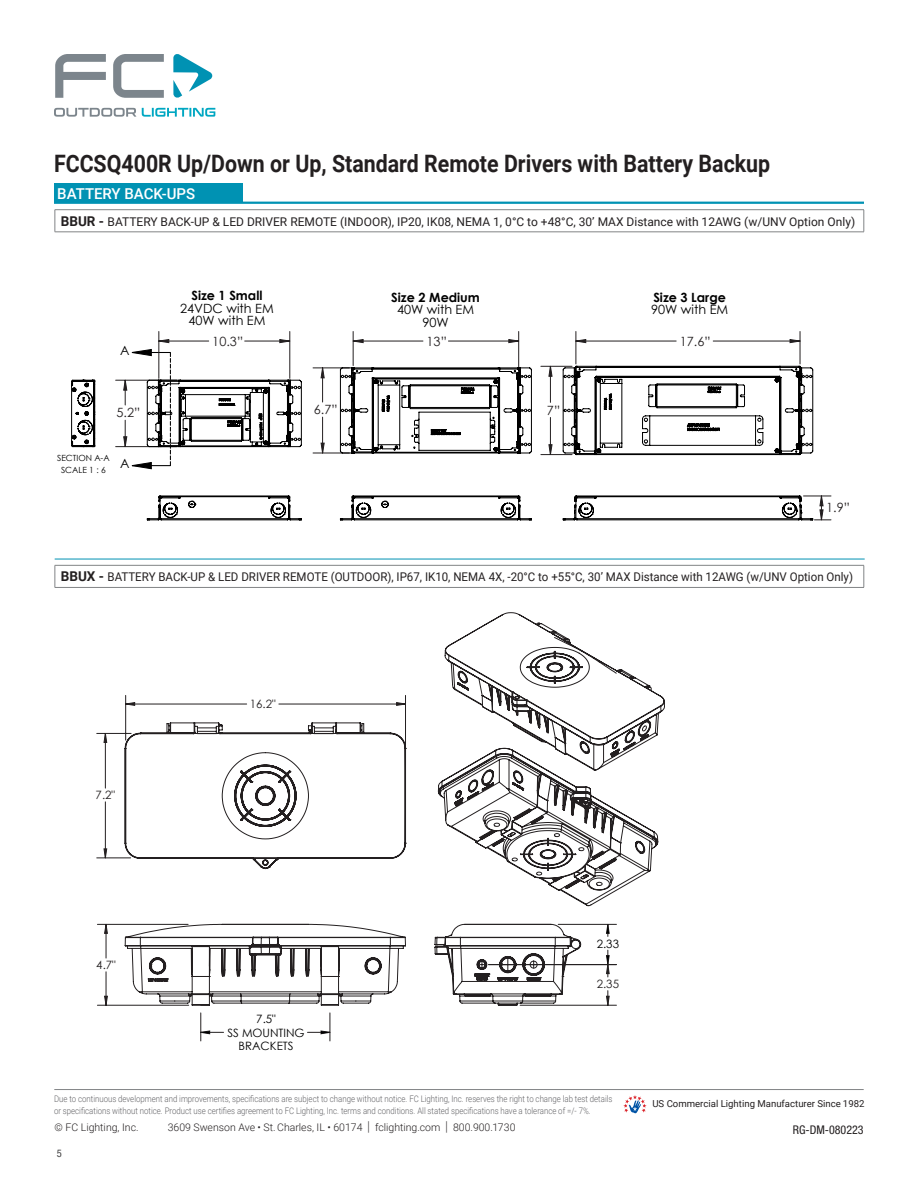
<style>
.page{position:relative;width:918px;height:1188px;background:#fff}
.page>*{position:absolute;margin:0;border:0;box-sizing:border-box;transform-origin:0 0}
.t1{font:700 24px "Roboto";color:#231f20;scale:.89 1}
.t2{font:500 15px "Roboto";color:#fff}
.t3{font:12.75px/12.6px "Century Gothic";color:#000;text-align:center}
.t4{font:12.75px "Century Gothic";color:#231f20}
.t5{font:700 12.75px/12.6px "Century Gothic";color:#000}
.t6{font:12px "Roboto";color:#231f20;scale:.96 1}
.t7{font:12px "Roboto";color:#231f20}
.t8{font:condensed 12px "Helvetica Neue LT Std";color:#231f20}
.t9{font:11.55px/13.6px "Century Gothic";color:#000;text-align:center}
.t10{font:11.55px "Century Gothic";color:#231f20}
.t11{font:300 10.5px "Roboto";color:#231f20}
.t12{font:condensed 10.5px "Helvetica Neue LT Std";color:#3e3e3f}
.t13{font:9.6px "Roboto";color:#231f20}
.t14{font:300 9px/12px "Roboto";color:#636366;scale:.87 1}
.t15{font:8.55px/11.6px "Century Gothic";color:#000;text-align:center}
.s1{font-weight:700;font-size:13.5px}
.s2{font-weight:700}
.s3{font-weight:400}
.s4{font-size:13.65px}
</style>
<div class="page">
<svg style="left:623px;top:1095px;width:24px;height:18px"></svg>
<hr style="left:54px;top:1089px;width:810px;height:1px;background:#828486">
<svg style="left:173px;top:54px;width:39px;height:44px"></svg>
<svg style="left:55px;top:54px;width:51px;height:44px"></svg>
<svg style="left:113px;top:54px;width:51px;height:44px"></svg>
<svg style="left:54px;top:108px;width:82px;height:9px"></svg>
<svg style="left:142px;top:108px;width:73px;height:9px"></svg>
<hr style="left:54px;top:202px;width:810px;height:2px;background:#0092b3">
<div style="left:54px;top:184px;width:189px;height:19px;background:#0092b3"></div>
<hr style="left:116px;top:380px;width:61px;height:1px;background:#231f20">
<hr style="left:116px;top:446px;width:61px;height:1px;background:#231f20">
<hr style="left:159px;top:331px;width:1px;height:47px;background:#231f20">
<hr style="left:290px;top:331px;width:1px;height:47px;background:#231f20">
<hr style="left:353px;top:331px;width:1px;height:35px;background:#231f20">
<hr style="left:518px;top:331px;width:1px;height:39px;background:#231f20">
<hr style="left:576px;top:331px;width:1px;height:33px;background:#231f20">
<hr style="left:800px;top:331px;width:1px;height:33px;background:#231f20">
<svg style="left:124px;top:340px;width:699px;height:180px"></svg>
<svg style="left:147px;top:366px;width:666px;height:90px"></svg>
<svg style="left:147px;top:496px;width:684px;height:25px"></svg>
<svg style="left:71px;top:380px;width:24px;height:67px"></svg>
<svg style="left:320px;top:1034px;width:11px;height:7px"></svg>
<hr style="left:558px;top:924px;width:58px;height:1px;background:#231f20">
<hr style="left:97px;top:924px;width:91px;height:1px;background:#231f20">
<hr style="left:97px;top:1005px;width:92px;height:1px;background:#231f20">
<hr style="left:520px;top:1005px;width:96px;height:1px;background:#231f20">
<hr style="left:489px;top:964px;width:127px;height:1px;background:#231f20">
<hr style="left:97px;top:733px;width:34px;height:1px;background:#231f20">
<hr style="left:97px;top:858px;width:34px;height:1px;background:#231f20">
<hr style="left:125px;top:695px;width:1px;height:45px;background:#231f20">
<hr style="left:405px;top:695px;width:1px;height:50px;background:#231f20">
<svg style="left:201px;top:1005px;width:408px;height:29px"></svg>
<svg style="left:104px;top:703px;width:505px;height:302px"></svg>
<svg style="left:435px;top:924px;width:146px;height:82px"></svg>
<svg style="left:125px;top:722px;width:281px;height:147px"></svg>
<svg style="left:438px;top:612px;width:227px;height:294px"></svg>
<svg style="left:125px;top:924px;width:281px;height:82px"></svg>
<hr style="left:55px;top:559px;width:810px;height:1px;background:#0092b3">
<hr style="left:55px;top:565px;width:809px;height:1px;background:#828486">
<svg style="left:55px;top:566px;width:1px;height:21px"></svg>
<svg style="left:864px;top:566px;width:1px;height:21px"></svg>
<hr style="left:55px;top:587px;width:809px;height:1px;background:#828486">
<hr style="left:55px;top:209px;width:809px;height:1px;background:#828486">
<svg style="left:55px;top:210px;width:1px;height:22px"></svg>
<svg style="left:864px;top:210px;width:1px;height:22px"></svg>
<hr style="left:55px;top:232px;width:809px;height:1px;background:#828486">
<p class="t1" style="left:54px;top:147px;width:806px">FCCSQ400R Up/Down or Up, Standard Remote Drivers with Battery Backup</p>
<p class="t2" style="left:57px;top:183px;width:139px">BATTERY BACK-UPS</p>
<p class="t7" style="left:61px;top:213px;width:796px"><span class="s1">BBUR -</span> BATTERY BACK-UP &amp; LED DRIVER REMOTE (INDOOR), IP20, IK08, NEMA 1, 0°C to +48°C, 30’ MAX Distance with 12AWG (w/UNV Option Only)</p>
<p class="t3" style="left:120px;top:344px;width:11px">A</p>
<p class="t4" style="left:116px;top:404px;width:25px">5.2”</p>
<p class="t15" style="left:57px;top:452px;width:54px">SECTION A-A<br>SCALE 1 : 6</p>
<p class="t3" style="left:120px;top:457px;width:11px">A</p>
<p class="t3" style="left:180px;top:289px;width:95px"><span class="s2">Size 1 Small<br></span>24VDC with EM<br>40W with EM</p>
<p class="t3" style="left:391px;top:291px;width:90px"><span class="s2">Size 2 Medium<br></span>40W with EM<br>90W</p>
<p class="t5" style="left:651px;top:290px;width:79px">Size 3 Large<br><span class="s3">90W with EM</span></p>
<p class="t4" style="left:212px;top:332px;width:32px">10.3”</p>
<p class="t4" style="left:427px;top:332px;width:22px">13”</p>
<p class="t4" style="left:314px;top:401px;width:25px">6.7”</p>
<p class="t4" style="left:547px;top:401px;width:15px">7”</p>
<p class="t4" style="left:680px;top:332px;width:32px">17.6”</p>
<p class="t4" style="left:826px;top:498px;width:25px">1.9”</p>
<p class="t6" style="left:61px;top:569px;width:827px"><span class="s1">BBUX -</span> BATTERY BACK-UP &amp; LED DRIVER REMOTE (OUTDOOR), IP67, IK10, NEMA 4X, -20°C to +55°C, 30’ MAX Distance with 12AWG (w/UNV Option Only)</p>
<p class="t10" style="left:96px;top:787px;width:21px">7.2"</p>
<p class="t10" style="left:250px;top:696px;width:27px">16.2"</p>
<p class="t10" style="left:96px;top:957px;width:21px">4.7"</p>
<p class="t9" style="left:227px;top:1012px;width:79px">7.5"<br>SS MOUNTING<br>BRACKETS</p>
<p class="t9" style="left:597px;top:936px;width:24px">2.33</p>
<p class="t10" style="left:597px;top:976px;width:24px">2.35</p>
<p class="t14" style="left:54px;top:1093px;width:643px">Due to continuous development and improvements, specifications are subject to change without notice. FC Lighting, Inc. reserves the right to change lab test details or specifications without notice. Product use certifies agreement to FC Lighting, Inc. terms and conditions. All stated specifications have a tolerance of =/- 7%.</p>
<p class="t13" style="left:652px;top:1097px;width:214px">US Commercial Lighting Manufacturer Since 1982</p>
<p class="t11" style="left:55px;top:1120px;width:86px">© FC Lighting, Inc.</p>
<p class="t11" style="left:168px;top:1120px;width:349px">3609 Swenson Ave • St. Charles, IL • 60174 <span class="s4">|</span> fclighting.com <span class="s4">|</span> 800.900.1730</p>
<h3 class="t8" style="left:793px;top:1122px;width:72px">RG-DM-080223</h3>
<p class="t12" style="left:57px;top:1147px;width:7px">5</p>
</div>
